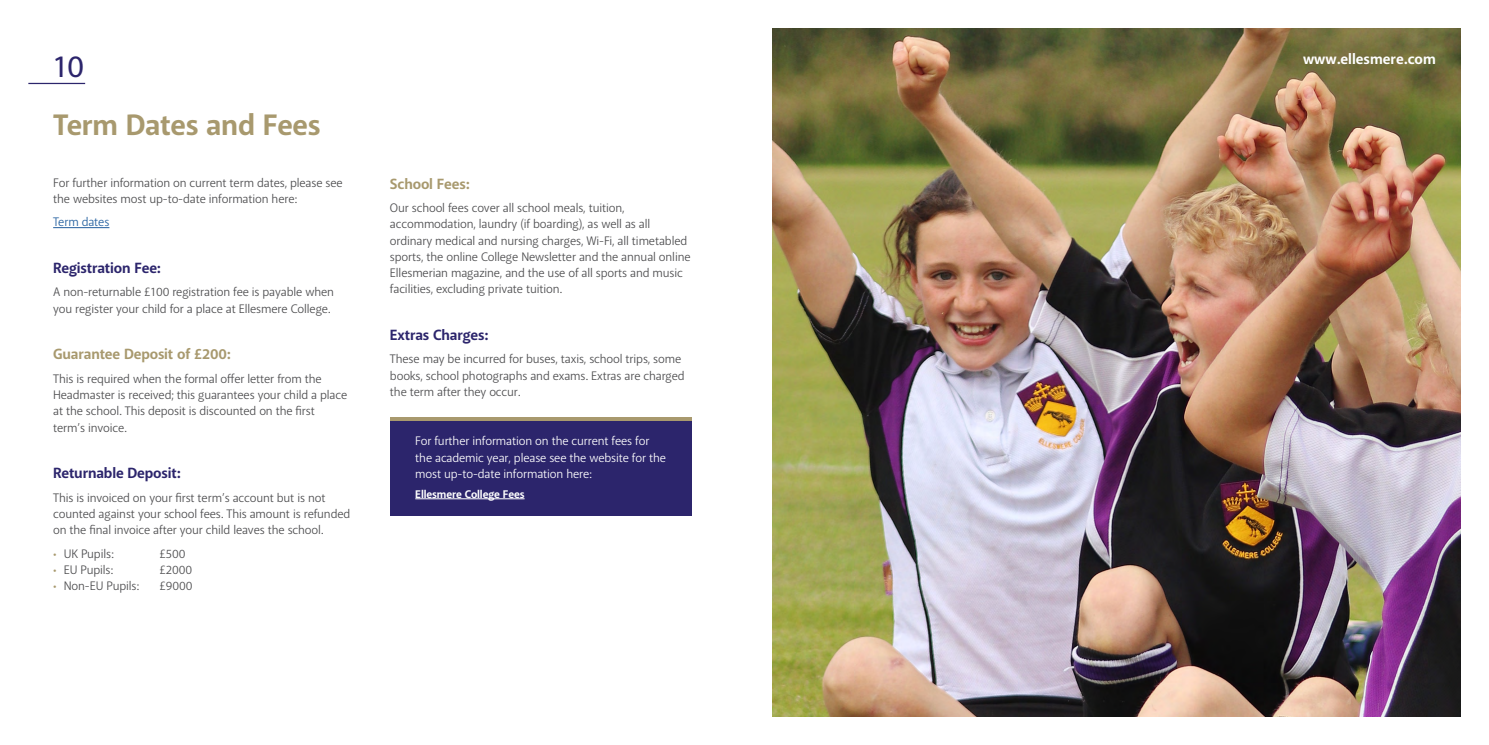
<style>
.page{position:relative;width:1489px;height:745px;background:#fff}
.page>*{position:absolute;margin:0;border:0;box-sizing:border-box;transform-origin:0 0}
.t1{font:500 31.25px "Akagi Pro";color:#2c256c}
.t2{font:700 30px "Akagi Pro";letter-spacing:-.01em;color:#a8996e}
.t3{font:700 15px "Akagi Pro";letter-spacing:-.01em;color:#2c256c}
.t4{font:700 15px "Akagi Pro";letter-spacing:-.01em;color:#a8996e}
.t5{font:700 15px "Akagi Pro";color:#fff}
.t6{font:12.5px/16.2px "Akagi Pro";letter-spacing:-.01em;color:#4d4d4f}
.t7{font:12.5px/16.2px "Akagi Pro";letter-spacing:-.01em;color:#fff}
.t8{font:12.5px "Akagi Pro";letter-spacing:-.01em;color:#215e9e}
.t9{font:700 11.25px "Akagi Pro";letter-spacing:-.01em;color:#fff}
.s1{color:#a8996e}
</style>
<div class="page">
<img style="left:772px;top:28px;width:688px;height:688px">
<hr style="left:53px;top:227px;width:56px;height:1px;background:#215e9e">
<hr style="left:28px;top:83px;width:57px;height:1px;background:#2c256c">
<div style="left:390px;top:420px;width:301px;height:95px;background:#2c256c"></div>
<hr style="left:415px;top:498px;width:109px;height:1px;background:#fff">
<svg style="left:390px;top:417px;width:301px;height:3px"></svg>
<p class="t1" style="left:53px;top:47px;width:33px">10</p>
<p class="t2" style="left:53px;top:106px;width:269px">Term Dates and Fees</p>
<p class="t6" style="left:53px;top:174px;width:291px">For further information on current term dates, please see the websites most up-to-date information here:</p>
<p class="t8" style="left:53px;top:214px;width:58px">Term dates</p>
<p class="t3" style="left:53px;top:259px;width:109px">Registration Fee:</p>
<p class="t6" style="left:53px;top:284px;width:282px">A non-returnable £100 registration fee is payable when you register your child for a place at Ellesmere College.</p>
<p class="t4" style="left:53px;top:345px;width:179px">Guarantee Deposit of £200:</p>
<p class="t6" style="left:53px;top:370px;width:295px">This is required when the formal offer letter from the Headmaster is received; this guarantees your child a place at the school. This deposit is discounted on the first term’s invoice.</p>
<p class="t3" style="left:53px;top:464px;width:129px">Returnable Deposit:</p>
<p class="t6" style="left:53px;top:489px;width:298px">This is invoiced on your first term’s account but is not counted against your school fees. This amount is refunded on the final invoice after your child leaves the school.</p>
<p class="t6" style="left:53px;top:545px;width:62px"><span class="s1">•</span> UK Pupils:</p>
<p class="t6" style="left:159px;top:545px;width:28px">£500</p>
<p class="t6" style="left:53px;top:561px;width:61px"><span class="s1">•</span> EU Pupils:</p>
<p class="t6" style="left:159px;top:561px;width:34px">£2000</p>
<p class="t6" style="left:53px;top:577px;width:87px"><span class="s1">•</span> Non-EU Pupils:</p>
<p class="t6" style="left:159px;top:577px;width:34px">£9000</p>
<p class="t4" style="left:390px;top:174px;width:81px">School Fees:</p>
<p class="t6" style="left:390px;top:200px;width:302px">Our school fees cover all school meals, tuition, accommodation, laundry (if boarding), as well as all ordinary medical and nursing charges, Wi-Fi, all timetabled sports, the online College Newsletter and the annual online Ellesmerian magazine, and the use of all sports and music facilities, excluding private tuition.</p>
<p class="t3" style="left:390px;top:325px;width:100px">Extras Charges:</p>
<p class="t6" style="left:390px;top:351px;width:296px">These may be incurred for buses, taxis, school trips, some books, school photographs and exams. Extras are charged the term after they occur.</p>
<p class="t7" style="left:415px;top:433px;width:252px">For further information on the current fees for the academic year, please see the website for the most up-to-date information here:</p>
<p class="t9" style="left:415px;top:486px;width:111px">Ellesmere College Fees</p>
<p class="t5" style="left:1302px;top:50px;width:134px">www.ellesmere.com</p>
</div>
